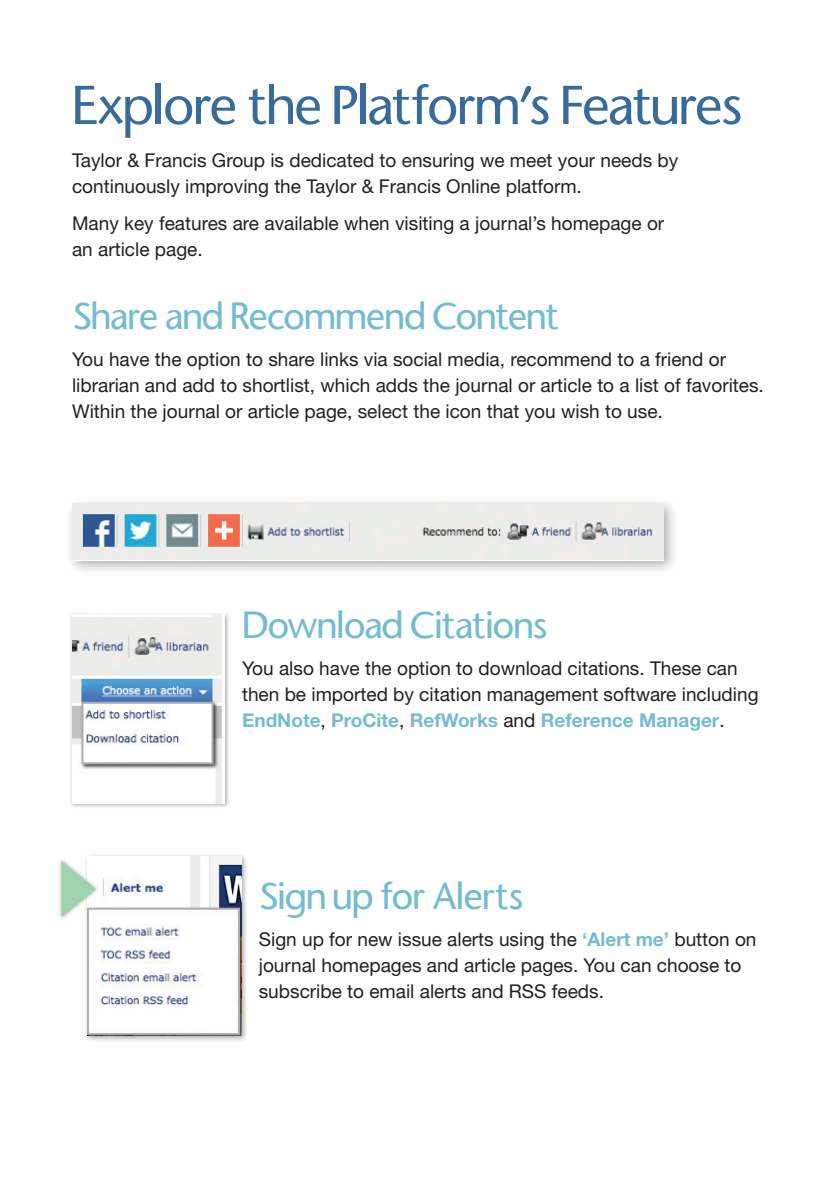
<style>
.page{position:relative;width:840px;height:1191px;background:#fff}
.page>*{position:absolute;margin:0;border:0;box-sizing:border-box;transform-origin:0 0}
.t1{font:500 52px "Stone Sans";letter-spacing:-.055em;color:#376b9a}
.GREEN_SUBHEAD{font:500 36px "Stone Sans";letter-spacing:-.05em;color:#73bccf}
.MAIN_COPY{font:19px/26px "Helvetica Neue";color:#231f20}
.s1{font-weight:700;color:#73bccf}
</style>
<div class="page">
<div style="left:65px;top:496px;width:613px;height:79px;background:#231f20;opacity:.35"></div>
<img style="left:72px;top:503px;width:591px;height:57px">
<div style="left:69px;top:612px;width:161px;height:196px;background:#231f20;opacity:.35"></div>
<img style="left:72px;top:614px;width:153px;height:189px">
<div style="left:84px;top:853px;width:164px;height:189px;background:#231f20;opacity:.35"></div>
<img style="left:87px;top:856px;width:155px;height:179px">
<div style="left:58px;top:857px;width:42px;height:64px;background:#231f20;opacity:.35"></div>
<svg style="left:62px;top:861px;width:34px;height:56px"></svg>
<p class="t1" style="left:72px;top:72px;width:672px">Explore the Platform’s Features</p>
<p class="MAIN_COPY" style="left:72px;top:147px;width:607px">Taylor &amp; Francis Group is dedicated to ensuring we meet your needs by continuously improving the Taylor &amp; Francis Online platform.</p>
<p class="MAIN_COPY" style="left:72px;top:210px;width:593px">Many key features are available when visiting a journal’s homepage or an article page.</p>
<p class="GREEN_SUBHEAD" style="left:72px;top:293px;width:489px">Share and Recommend Content</p>
<p class="MAIN_COPY" style="left:72px;top:346px;width:693px">You have the option to share links via social media, recommend to a friend or librarian and add to shortlist, which adds the journal or article to a list of favorites.<br>Within the journal or article page, select the icon that you wish to use.</p>
<p class="GREEN_SUBHEAD" style="left:242px;top:601px;width:307px">Download Citations</p>
<p class="MAIN_COPY" style="left:242px;top:655px;width:517px">You also have the option to download citations. These can then be imported by citation management software including<br><span class="s1">EndNote</span>, <span class="s1">ProCite</span>, <span class="s1">RefWorks</span> and <span class="s1">Reference Manager</span>.</p>
<p class="GREEN_SUBHEAD" style="left:259px;top:873px;width:267px">Sign up for Alerts</p>
<p class="MAIN_COPY" style="left:259px;top:926px;width:499px">Sign up for new issue alerts using the <span class="s1">‘Alert me’</span> button on journal homepages and article pages. You can choose to subscribe to email alerts and RSS feeds.</p>
</div>
